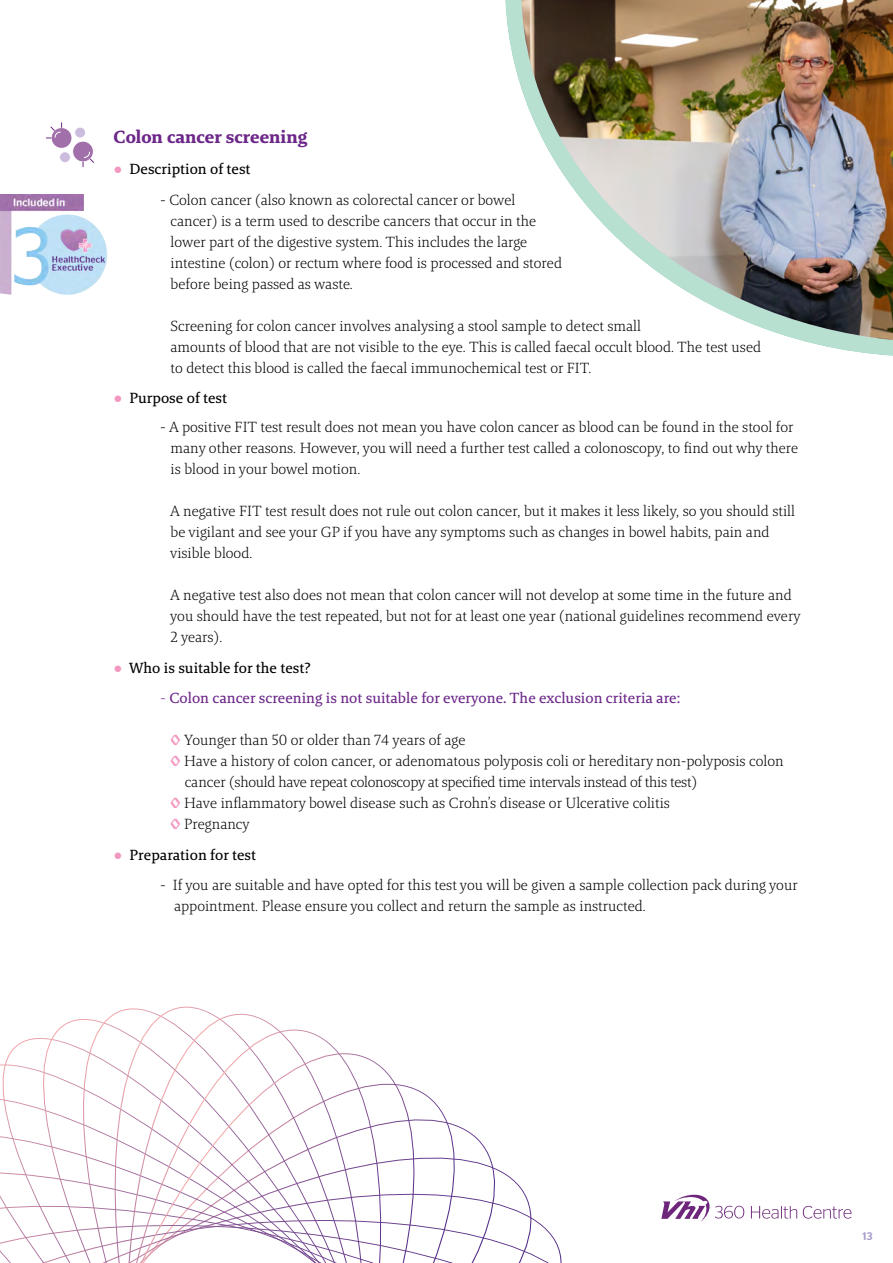
<style>
.page{position:relative;width:893px;height:1263px;background:#fff}
.page>*{position:absolute;margin:0;border:0;box-sizing:border-box;transform-origin:0 0}
.t1{font:18px "Brando Bold LF";color:#6c2789}
.t2{font:15px "Brando Light LF";color:#000}
.t3{font:15px "Brando Text LF";color:#000}
.t4{font:15px "Brando Light LF";letter-spacing:-.02em;color:#000}
.t5{font:15px "Brando Text LF";color:#6c2789}
.t6{font:500 10.95px "Stag Sans Round";color:#aa9dcc}
.s1{font-family:"Arial";font-weight:700;color:#f397c1}
.s2{font-family:"Brando Light LF";color:#70318d}
.s3{font-family:"Brando Bold LF";color:#f397c1}
</style>
<div class="page">
<img style="left:0;top:195px;width:107px;height:100px">
<div style="left:59px;top:152px;width:11px;height:11px;background:#ccbdde;border-radius:50%"></div>
<div style="left:59px;top:151px;width:12px;height:12px;border:1px solid #fff;border-radius:50%"></div>
<div style="left:75px;top:127px;width:11px;height:11px;background:#ccbdde;border-radius:50%"></div>
<div style="left:74px;top:127px;width:12px;height:11px;border:1px solid #fff;border-radius:50%"></div>
<div style="left:51px;top:128px;width:21px;height:20px;background:#a170ab;border-radius:50%"></div>
<div style="left:51px;top:127px;width:21px;height:22px;border:1px solid #fff;border-radius:50%"></div>
<svg style="left:46px;top:122px;width:16px;height:17px"></svg>
<div style="left:73px;top:141px;width:20px;height:21px;background:#a170ab;border-radius:50%"></div>
<div style="left:72px;top:141px;width:22px;height:21px;border:1px solid #fff;border-radius:50%"></div>
<svg style="left:82px;top:151px;width:12px;height:17px"></svg>
<svg style="left:505px;top:0;width:388px;height:356px"></svg>
<img style="left:521px;top:0;width:372px;height:340px">
<svg style="left:751px;top:1206px;width:46px;height:12px"></svg>
<svg style="left:803px;top:1206px;width:48px;height:12px"></svg>
<svg style="left:661px;top:1194px;width:83px;height:28px"></svg>
<svg style="left:0;top:1006px;width:560px;height:257px"></svg>
<p class="t1" style="left:114px;top:125px;width:195px">Colon cancer screening</p>
<p class="t3" style="left:114px;top:159px;width:139px"><span class="s1">●</span> Description of test</p>
<p class="t2" style="left:160px;top:189px;width:357px">- Colon cancer (also known as colorectal cancer or bowel</p>
<p class="t2" style="left:171px;top:210px;width:367px">cancer) is a term used to describe cancers that occur in the</p>
<p class="t2" style="left:171px;top:231px;width:358px">lower part of the digestive system. This includes the large</p>
<p class="t2" style="left:171px;top:252px;width:393px">intestine (colon) or rectum where food is processed and stored</p>
<p class="t2" style="left:171px;top:273px;width:184px">before being passed as waste.</p>
<p class="t2" style="left:171px;top:315px;width:472px">Screening for colon cancer involves analysing a stool sample to detect small</p>
<p class="t2" style="left:171px;top:336px;width:592px">amounts of blood that are not visible to the eye. This is called faecal occult blood. The test used</p>
<p class="t2" style="left:171px;top:357px;width:422px">to detect this blood is called the faecal immunochemical test or FIT.</p>
<p class="t3" style="left:114px;top:388px;width:115px"><span class="s1">●</span> Purpose of test</p>
<p class="t2" style="left:160px;top:417px;width:635px">- A positive FIT test result does not mean you have colon cancer as blood can be found in the stool for</p>
<p class="t2" style="left:171px;top:438px;width:629px">many other reasons. However, you will need a further test called a colonoscopy, to find out why there</p>
<p class="t2" style="left:171px;top:459px;width:191px">is blood in your bowel motion.</p>
<p class="t2" style="left:170px;top:501px;width:626px">A negative FIT test result does not rule out colon cancer, but it makes it less likely, so you should still</p>
<p class="t2" style="left:171px;top:522px;width:600px">be vigilant and see your GP if you have any symptoms such as changes in bowel habits, pain and</p>
<p class="t2" style="left:170px;top:543px;width:84px">visible blood.</p>
<p class="t2" style="left:170px;top:585px;width:623px">A negative test also does not mean that colon cancer will not develop at some time in the future and</p>
<p class="t2" style="left:170px;top:606px;width:632px">you should have the test repeated, but not for at least one year (national guidelines recommend every</p>
<p class="t2" style="left:170px;top:627px;width:53px">2 years).</p>
<p class="t3" style="left:114px;top:658px;width:199px"><span class="s1">●</span> Who is suitable for the test?</p>
<p class="t5" style="left:160px;top:688px;width:522px"><span class="s2">-</span> Colon cancer screening is not suitable for everyone. The exclusion criteria are:</p>
<p class="t2" style="left:171px;top:730px;width:296px"><span class="s3">◊</span> Younger than 50 or older than 74 years of age</p>
<p class="t2" style="left:171px;top:751px;width:614px"><span class="s3">◊</span> Have a history of colon cancer, or adenomatous polyposis coli or hereditary non-polyposis colon</p>
<p class="t4" style="left:185px;top:772px;width:514px">cancer (should have repeat colonoscopy at specified time intervals instead of this test)</p>
<p class="t2" style="left:171px;top:793px;width:501px"><span class="s3">◊</span> Have inflammatory bowel disease such as Crohn’s disease or Ulcerative colitis</p>
<p class="t2" style="left:171px;top:814px;width:81px"><span class="s3">◊</span> Pregnancy</p>
<p class="t3" style="left:114px;top:845px;width:144px"><span class="s1">●</span> Preparation for test</p>
<p class="t2" style="left:160px;top:875px;width:639px">- If you are suitable and have opted for this test you will be given a sample collection pack during your</p>
<p class="t2" style="left:174px;top:896px;width:473px">appointment. Please ensure you collect and return the sample as instructed.</p>
<p class="t6" style="left:862px;top:1230px;width:11px">13</p>
</div>
